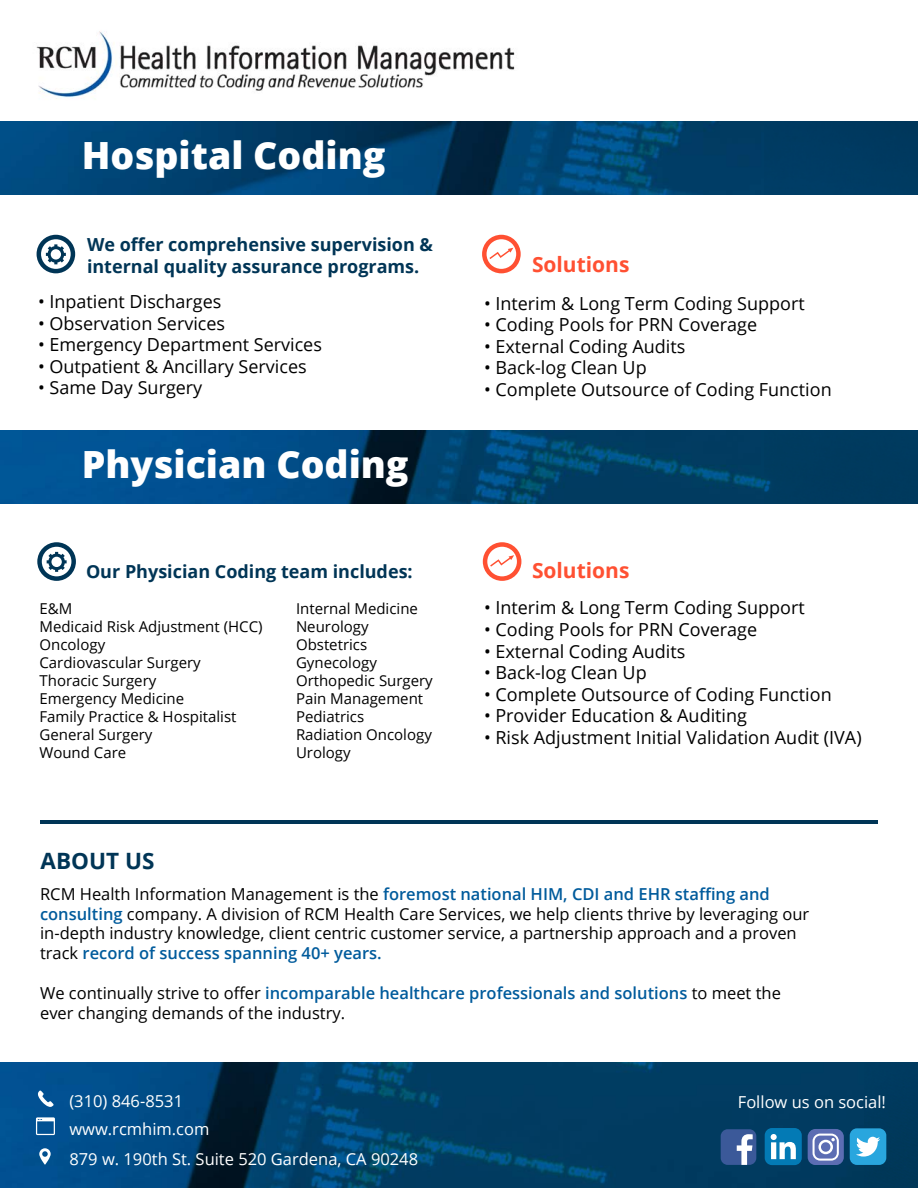
<style>
.page{position:relative;width:918px;height:1188px;background:#fff}
.page>*{position:absolute;margin:0;border:0;box-sizing:border-box;transform-origin:0 0}
.t1{font:800 37.5px "Open Sans";color:#fff}
.t2{font:700 22.5px "Open Sans";color:#003556}
.t3{font:700 21px "Open Sans";color:#ff5032}
.t4{font:18px "Open Sans";color:#000}
.t5{font:700 18px/21.6px "Open Sans";color:#003556}
.t6{font:16.5px/19.8px "Open Sans";color:#000}
.t7{font:16.5px/28.5px "Open Sans";color:#fff}
.t8{font:15px/18px "Open Sans";color:#000}
.s1{font-weight:600;color:#005b9c}
</style>
<div class="page">
<img style="left:1px;top:1062px;width:917px;height:126px">
<img style="left:0;top:122px;width:918px;height:73px">
<img style="left:36px;top:31px;width:479px;height:68px">
<svg style="left:38px;top:1091px;width:16px;height:16px"></svg>
<svg style="left:39px;top:1148px;width:12px;height:17px"></svg>
<svg style="left:36px;top:1117px;width:19px;height:18px"></svg>
<div style="left:765px;top:1128px;width:37px;height:37px;background:#037ab5;border-radius:7px"></div>
<svg style="left:771px;top:1134px;width:25px;height:25px"></svg>
<div style="left:721px;top:1129px;width:35px;height:36px;background:#3b5999;border-radius:7px"></div>
<svg style="left:737px;top:1134px;width:16px;height:31px"></svg>
<svg style="left:808px;top:1129px;width:36px;height:36px"></svg>
<div style="left:850px;top:1128px;width:36px;height:37px;background:#29a6de;border-radius:7px"></div>
<svg style="left:856px;top:1137px;width:24px;height:20px"></svg>
<hr style="left:40px;top:820px;width:838px;height:4px;background:#003556">
<img style="left:0;top:430px;width:918px;height:74px">
<svg style="left:37px;top:235px;width:38px;height:38px"></svg>
<svg style="left:482px;top:235px;width:39px;height:38px"></svg>
<svg style="left:37px;top:542px;width:39px;height:39px"></svg>
<svg style="left:483px;top:542px;width:38px;height:39px"></svg>
<h1 class="t1" style="left:82px;top:127px;width:305px">Hospital Coding</h1>
<p class="t5" style="left:87px;top:233px;width:348px">We offer comprehensive supervision &amp; internal quality assurance programs.</p>
<p class="t4" style="left:38px;top:289px;width:185px">• Inpatient Discharges</p>
<p class="t4" style="left:38px;top:311px;width:189px">• Observation Services</p>
<p class="t4" style="left:38px;top:332px;width:286px">• Emergency Department Services</p>
<p class="t4" style="left:38px;top:354px;width:270px">• Outpatient &amp; Ancillary Services</p>
<p class="t4" style="left:38px;top:376px;width:166px">• Same Day Surgery</p>
<h1 class="t1" style="left:82px;top:436px;width:328px">Physician Coding</h1>
<p class="t5" style="left:86px;top:560px;width:328px">Our Physician Coding team includes:</p>
<p class="t8" style="left:40px;top:600px;width:225px">E&amp;M<br>Medicaid Risk Adjustment (HCC)<br>Oncology<br>Cardiovascular Surgery<br>Thoracic Surgery<br>Emergency Medicine<br>Family Practice &amp; Hospitalist<br>General Surgery<br>Wound Care</p>
<p class="t8" style="left:296px;top:599px;width:138px">Internal Medicine<br>Neurology<br>Obstetrics<br>Gynecology<br>Orthopedic Surgery<br>Pain Management<br>Pediatrics<br>Radiation Oncology<br>Urology</p>
<p class="t3" style="left:532px;top:250px;width:99px">Solutions</p>
<p class="t4" style="left:484px;top:291px;width:322px">• Interim &amp; Long Term Coding Support</p>
<p class="t4" style="left:484px;top:312px;width:275px">• Coding Pools for PRN Coverage</p>
<p class="t4" style="left:484px;top:334px;width:203px">• External Coding Audits</p>
<p class="t4" style="left:484px;top:355px;width:164px">• Back-log Clean Up</p>
<p class="t4" style="left:484px;top:377px;width:349px">• Complete Outsource of Coding Function</p>
<p class="t3" style="left:532px;top:556px;width:99px">Solutions</p>
<p class="t4" style="left:484px;top:596px;width:322px">• Interim &amp; Long Term Coding Support</p>
<p class="t4" style="left:484px;top:617px;width:275px">• Coding Pools for PRN Coverage</p>
<p class="t4" style="left:484px;top:639px;width:203px">• External Coding Audits</p>
<p class="t4" style="left:484px;top:660px;width:164px">• Back-log Clean Up</p>
<p class="t4" style="left:484px;top:682px;width:349px">• Complete Outsource of Coding Function</p>
<p class="t4" style="left:484px;top:704px;width:265px">• Provider Education &amp; Auditing</p>
<p class="t4" style="left:484px;top:725px;width:379px">• Risk Adjustment Initial Validation Audit (IVA)</p>
<p class="t2" style="left:41px;top:845px;width:115px">ABOUT US</p>
<p class="t6" style="left:40px;top:884px;width:771px">RCM Health Information Management is the <span class="s1">foremost national HIM, CDI and EHR staffing and consulting</span> company. A division of RCM Health Care Services, we help clients thrive by leveraging our in-depth industry knowledge, client centric customer service, a partnership approach and a proven track <span class="s1">record of success spanning 40+ years.</span></p>
<p class="t6" style="left:40px;top:983px;width:742px">We continually strive to offer <span class="s1">incomparable healthcare professionals and solutions</span> to meet the ever changing demands of the industry.</p>
<p class="t7" style="left:69px;top:1086px;width:142px">(310) 846-8531 www.rcmhim.com</p>
<p class="t7" style="left:738px;top:1087px;width:150px">Follow us on social!</p>
<p class="t7" style="left:69px;top:1144px;width:350px">879 w. 190th St. Suite 520 Gardena, CA 90248</p>
</div>
